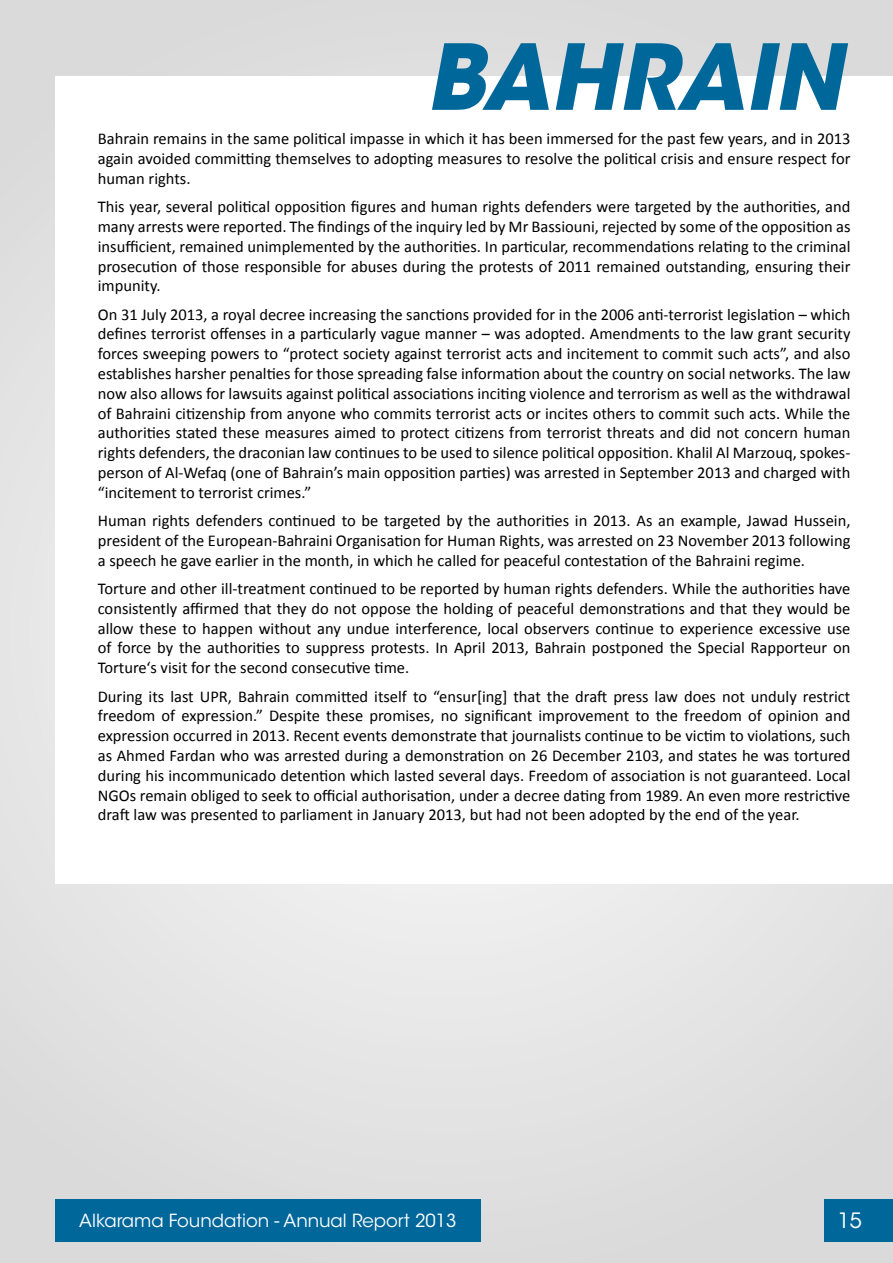
<style>
.page{position:relative;width:893px;height:1263px;background:#e1e1e1}
.page>*{position:absolute;margin:0;border:0;box-sizing:border-box;transform-origin:0 0}
.t1{font:italic 700 90px "ITC Avant Garde Std";color:#00679b}
.t2{font:21px "ITC Avant Garde Std";color:#fff}
.t3{font:18px "ITC Avant Garde Std";color:#fff}
.t4{font:16.5px/19.8px "Calibri";color:#000;text-align:justify}
</style>
<div class="page">
<div style="left:55px;top:77px;width:838px;height:807px;background:#fff"></div>
<div style="left:825px;top:1199px;width:68px;height:43px;background:#00679b"></div>
<div style="left:55px;top:1199px;width:425px;height:43px;background:#00679b"></div>
<h1 class="t1" style="left:426px;top:18px;width:417px">BAHRAIN</h1>
<p class="t4" style="left:98px;top:129px;width:754px">Bahrain remains in the same political impasse in which it has been immersed for the past few years, and in 2013 again avoided committing themselves to adopting measures to resolve the political crisis and ensure respect for human rights.</p>
<p class="t4" style="left:98px;top:197px;width:754px">This year, several political opposition figures and human rights defenders were targeted by the authorities, and many arrests were reported. The findings of the inquiry led by Mr Bassiouni, rejected by some of the opposition as insufficient, remained unimplemented by the authorities. In particular, recommendations relating to the criminal prosecution of those responsible for abuses during the protests of 2011 remained outstanding, ensuring their impunity.</p>
<p class="t4" style="left:98px;top:304px;width:754px">On 31 July 2013, a royal decree increasing the sanctions provided for in the 2006 anti-terrorist legislation – which defines terrorist offenses in a particularly vague manner – was adopted. Amendments to the law grant security forces sweeping powers to “protect society against terrorist acts and incitement to commit such acts”, and also establishes harsher penalties for those spreading false information about the country on social networks. The law now also allows for lawsuits against political associations inciting violence and terrorism as well as the withdrawal of Bahraini citizenship from anyone who commits terrorist acts or incites others to commit such acts. While the authorities stated these measures aimed to protect citizens from terrorist threats and did not concern human rights defenders, the draconian law continues to be used to silence political opposition. Khalil Al Marzouq, spokes&shy;person of Al-Wefaq (one of Bahrain’s main opposition parties) was arrested in September 2013 and charged with “incitement to terrorist crimes.”</p>
<p class="t4" style="left:98px;top:511px;width:754px">Human rights defenders continued to be targeted by the authorities in 2013. As an example, Jawad Hussein, president of the European-Bahraini Organisation for Human Rights, was arrested on 23 November 2013 following a speech he gave earlier in the month, in which he called for peaceful contestation of the Bahraini regime.</p>
<p class="t4" style="left:98px;top:579px;width:754px">Torture and other ill-treatment continued to be reported by human rights defenders. While the authorities have consistently affirmed that they do not oppose the holding of peaceful demonstrations and that they would be allow these to happen without any undue interference, local observers continue to experience excessive use of force by the authorities to suppress protests. In April 2013, Bahrain postponed the Special Rapporteur on Torture‘s visit for the second consecutive time.</p>
<p class="t4" style="left:98px;top:686px;width:754px">During its last UPR, Bahrain committed itself to “ensur[ing] that the draft press law does not unduly restrict freedom of expression.” Despite these promises, no significant improvement to the freedom of opinion and expression occurred in 2013. Recent events demonstrate that journalists continue to be victim to violations, such as Ahmed Fardan who was arrested during a demonstration on 26 December 2103, and states he was tortured during his incommunicado detention which lasted several days. Freedom of association is not guaranteed. Local NGOs remain obliged to seek to official authorisation, under a decree dating from 1989. An even more restrictive draft law was presented to parliament in January 2013, but had not been adopted by the end of the year.</p>
<p class="t3" style="left:79px;top:1210px;width:379px">Alkarama Foundation - Annual Report 2013</p>
<p class="t2" style="left:838px;top:1208px;width:26px">15</p>
</div>
